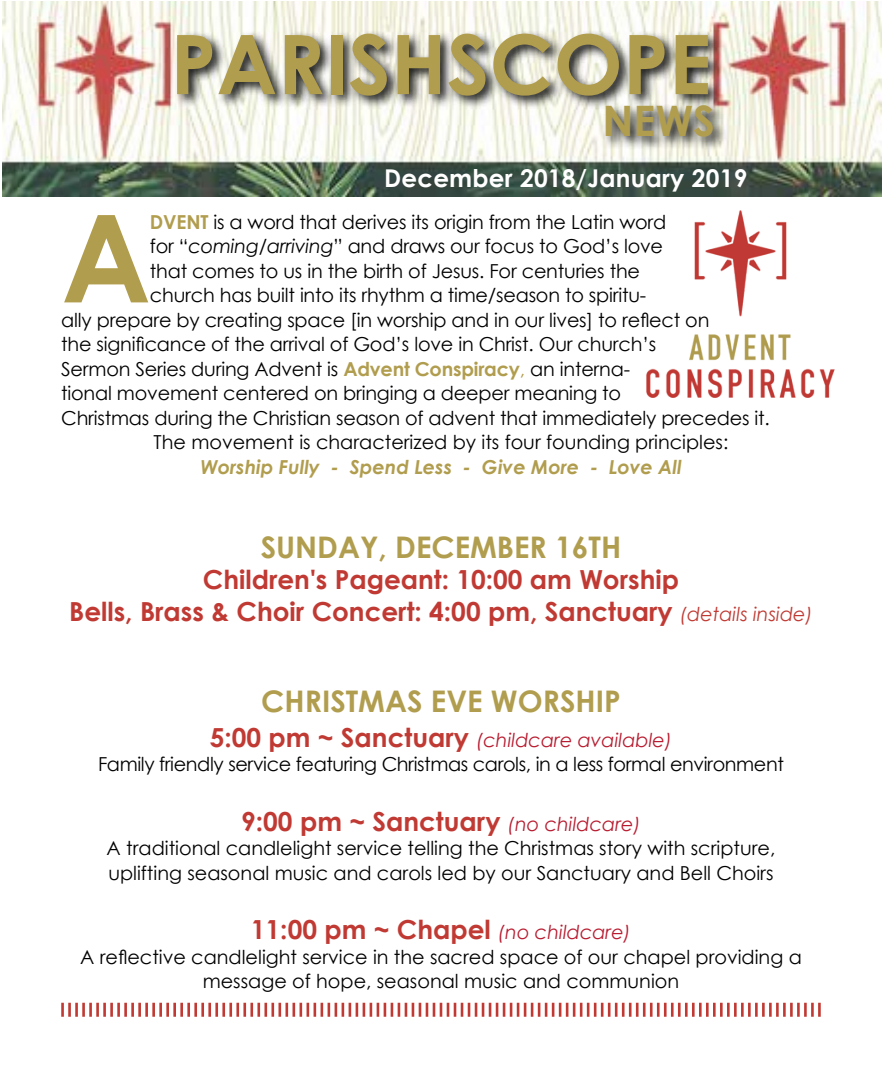
<style>
.page{position:relative;width:882px;height:1071px;background:#fff}
.page>*{position:absolute;margin:0;border:0;box-sizing:border-box;transform-origin:0 0}
.t1{font:700 121.62px "Century Gothic";color:#b19d4e}
.t2{font:700 82.25px "Century Gothic";color:#b19d4e}
.t3{font:700 42px "Century Gothic";color:#b19d4e}
.t4{font:700 29.75px "Century Gothic";color:#b19d4e}
.t5{font:700 26.25px/31.5px "Century Gothic";color:#c03a33;text-align:center}
.t6{font:700 24.5px "Century Gothic";letter-spacing:.01em;color:#fff}
.t7{font:19.25px/24.5px "Century Gothic";letter-spacing:-.01em;color:#000;text-align:center}
.t8{font:italic 700 19.25px "Century Gothic";color:#b19d4e}
.s1{font-weight:700;color:#b19d4e}
.s2{font-style:italic}
.s3{color:#b19d4e}
.s4{font-weight:400;font-style:italic;font-size:19.25px}
.s5{font-weight:700;font-size:26.25px;color:#c03a33}
.s6{font-style:italic;color:#b81c30}
.s7{font-weight:400;font-style:italic;font-size:19.25px;color:#b81c30}
</style>
<div class="page">
<hr style="left:61px;top:1003px;width:3px;height:14px;background:#c03a33">
<hr style="left:68px;top:1003px;width:3px;height:14px;background:#c03a33">
<hr style="left:75px;top:1003px;width:3px;height:14px;background:#c03a33">
<hr style="left:82px;top:1003px;width:3px;height:14px;background:#c03a33">
<hr style="left:89px;top:1003px;width:3px;height:14px;background:#c03a33">
<hr style="left:96px;top:1003px;width:3px;height:14px;background:#c03a33">
<hr style="left:103px;top:1003px;width:3px;height:14px;background:#c03a33">
<hr style="left:110px;top:1003px;width:3px;height:14px;background:#c03a33">
<hr style="left:117px;top:1003px;width:3px;height:14px;background:#c03a33">
<hr style="left:124px;top:1003px;width:3px;height:14px;background:#c03a33">
<hr style="left:131px;top:1003px;width:3px;height:14px;background:#c03a33">
<hr style="left:138px;top:1003px;width:3px;height:14px;background:#c03a33">
<hr style="left:145px;top:1003px;width:3px;height:14px;background:#c03a33">
<hr style="left:152px;top:1003px;width:3px;height:14px;background:#c03a33">
<hr style="left:159px;top:1003px;width:3px;height:14px;background:#c03a33">
<hr style="left:166px;top:1003px;width:3px;height:14px;background:#c03a33">
<hr style="left:173px;top:1003px;width:3px;height:14px;background:#c03a33">
<hr style="left:180px;top:1003px;width:3px;height:14px;background:#c03a33">
<hr style="left:187px;top:1003px;width:3px;height:14px;background:#c03a33">
<hr style="left:194px;top:1003px;width:3px;height:14px;background:#c03a33">
<hr style="left:201px;top:1003px;width:3px;height:14px;background:#c03a33">
<hr style="left:208px;top:1003px;width:3px;height:14px;background:#c03a33">
<hr style="left:215px;top:1003px;width:3px;height:14px;background:#c03a33">
<hr style="left:222px;top:1003px;width:3px;height:14px;background:#c03a33">
<hr style="left:229px;top:1003px;width:3px;height:14px;background:#c03a33">
<hr style="left:236px;top:1003px;width:3px;height:14px;background:#c03a33">
<hr style="left:243px;top:1003px;width:3px;height:14px;background:#c03a33">
<hr style="left:250px;top:1003px;width:3px;height:14px;background:#c03a33">
<hr style="left:257px;top:1003px;width:3px;height:14px;background:#c03a33">
<hr style="left:264px;top:1003px;width:3px;height:14px;background:#c03a33">
<hr style="left:271px;top:1003px;width:3px;height:14px;background:#c03a33">
<svg style="left:279px;top:1003px;width:324px;height:14px"></svg>
<hr style="left:608px;top:1003px;width:3px;height:14px;background:#c03a33">
<hr style="left:615px;top:1003px;width:3px;height:14px;background:#c03a33">
<hr style="left:622px;top:1003px;width:3px;height:14px;background:#c03a33">
<hr style="left:629px;top:1003px;width:3px;height:14px;background:#c03a33">
<hr style="left:636px;top:1003px;width:3px;height:14px;background:#c03a33">
<hr style="left:643px;top:1003px;width:3px;height:14px;background:#c03a33">
<hr style="left:650px;top:1003px;width:3px;height:14px;background:#c03a33">
<hr style="left:657px;top:1003px;width:3px;height:14px;background:#c03a33">
<hr style="left:664px;top:1003px;width:3px;height:14px;background:#c03a33">
<hr style="left:671px;top:1003px;width:3px;height:14px;background:#c03a33">
<hr style="left:678px;top:1003px;width:3px;height:14px;background:#c03a33">
<hr style="left:685px;top:1003px;width:3px;height:14px;background:#c03a33">
<hr style="left:692px;top:1003px;width:3px;height:14px;background:#c03a33">
<hr style="left:699px;top:1003px;width:3px;height:14px;background:#c03a33">
<hr style="left:706px;top:1003px;width:3px;height:14px;background:#c03a33">
<hr style="left:713px;top:1003px;width:3px;height:14px;background:#c03a33">
<hr style="left:720px;top:1003px;width:3px;height:14px;background:#c03a33">
<hr style="left:727px;top:1003px;width:3px;height:14px;background:#c03a33">
<hr style="left:734px;top:1003px;width:3px;height:14px;background:#c03a33">
<hr style="left:741px;top:1003px;width:3px;height:14px;background:#c03a33">
<hr style="left:748px;top:1003px;width:3px;height:14px;background:#c03a33">
<hr style="left:755px;top:1003px;width:3px;height:14px;background:#c03a33">
<hr style="left:762px;top:1003px;width:3px;height:14px;background:#c03a33">
<hr style="left:769px;top:1003px;width:3px;height:14px;background:#c03a33">
<hr style="left:776px;top:1003px;width:3px;height:14px;background:#c03a33">
<hr style="left:783px;top:1003px;width:3px;height:14px;background:#c03a33">
<hr style="left:790px;top:1003px;width:3px;height:14px;background:#c03a33">
<hr style="left:797px;top:1003px;width:3px;height:14px;background:#c03a33">
<hr style="left:804px;top:1003px;width:3px;height:14px;background:#c03a33">
<hr style="left:811px;top:1003px;width:3px;height:14px;background:#c03a33">
<hr style="left:818px;top:1003px;width:3px;height:14px;background:#c03a33">
<img style="left:3px;top:1px;width:879px;height:196px">
<div style="left:173px;top:30px;width:555px;height:122px;background:#000;opacity:.89"></div>
<img style="left:646px;top:211px;width:189px;height:186px">
<h2 class="t2" style="left:170px;top:2px;width:543px">PARISHSCOPE</h2>
<h3 class="t3" style="left:602px;top:89px;width:114px">NEWS</h3>
<p class="t6" style="left:384px;top:159px;width:365px">December 2018/January 2019</p>
<h1 class="t1" style="left:61px;top:166px;width:91px">A</h1>
<p class="t7" style="left:150px;top:209px;width:518px"><span class="s1">DVENT</span> is a word that derives its origin from the Latin word</p>
<p class="t7" style="left:150px;top:234px;width:515px">for “<span class="s2">coming/arriving</span>” and draws our focus to God’s love</p>
<p class="t7" style="left:150px;top:258px;width:492px">that comes to us in the birth of Jesus. For centuries the</p>
<p class="t7" style="left:150px;top:283px;width:498px">church has built into its rhythm a time/season to spiritu-</p>
<p class="t7" style="left:61px;top:307px;width:650px">ally prepare by creating space [in worship and in our lives] to reflect on</p>
<p class="t7" style="left:61px;top:332px;width:597px">the significance of the arrival of God’s love in Christ. Our church’s</p>
<p class="t7" style="left:61px;top:356px;width:570px">Sermon Series during Advent is <span class="s1">Advent Conspiracy</span><span class="s3">,</span> an interna-</p>
<p class="t7" style="left:61px;top:381px;width:562px">tional movement centered on bringing a deeper meaning to</p>
<p class="t7" style="left:61px;top:405px;width:710px">Christmas during the Christian season of advent that immediately precedes it.</p>
<p class="t7" style="left:154px;top:430px;width:576px">The movement is characterized by its four founding principles:</p>
<p class="t8" style="left:200px;top:452px;width:483px">Worship Fully - Spend Less - Give More - Love All</p>
<h3 class="t4" style="left:261px;top:525px;width:362px">SUNDAY, DECEMBER 16TH</h3>
<h3 class="t5" style="left:69px;top:563px;width:745px">Children's Pageant: 10:00 am Worship<br>Bells, Brass &amp; Choir Concert: 4:00 pm, Sanctuary <span class="s4">(details inside)</span></h3>
<h3 class="t4" style="left:261px;top:679px;width:361px">CHRISTMAS EVE WORSHIP</h3>
<p class="t7" style="left:98px;top:727px;width:687px"><span class="s5">5:00 pm ~ Sanctuary</span> <span class="s6">(childcare available)<br></span>Family friendly service featuring Christmas carols, in a less formal environment</p>
<h3 class="t5" style="left:241px;top:804px;width:401px">9:00 pm ~ Sanctuary <span class="s7">(no childcare)</span></h3>
<p class="t7" style="left:107px;top:836px;width:670px;text-align:left">A traditional candlelight service telling the Christmas story with scripture, uplifting seasonal music and carols led by our Sanctuary and Bell Choirs</p>
<h3 class="t5" style="left:251px;top:913px;width:382px">11:00 pm ~ Chapel <span class="s7">(no childcare)</span></h3>
<p class="t7" style="left:80px;top:944px;width:723px">A reflective candlelight service in the sacred space of our chapel providing a message of hope, seasonal music and communion</p>
</div>
